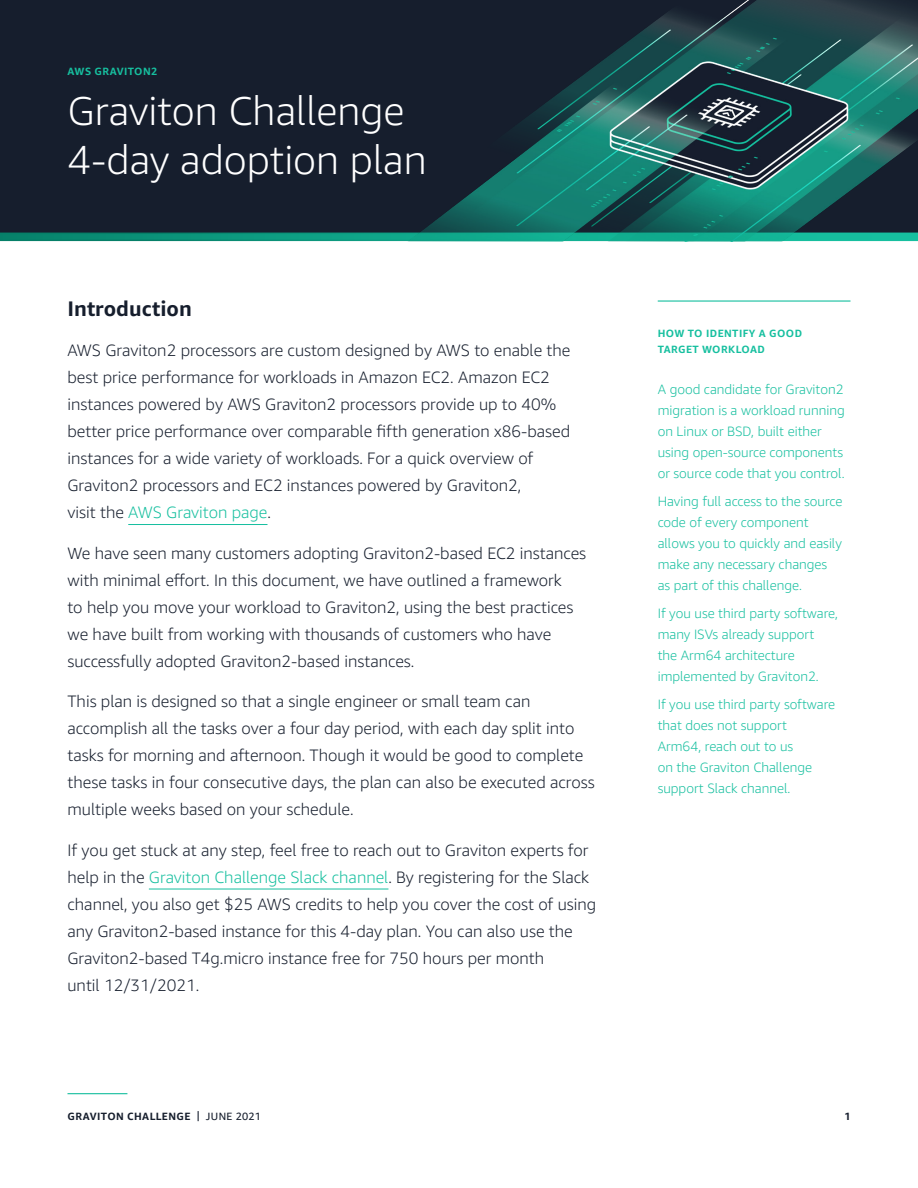
<style>
.page{position:relative;width:918px;height:1188px;background:#fff}
.page>*{position:absolute;margin:0;border:0;box-sizing:border-box;transform-origin:0 0}
.Headline{font:300 40.5px "Amazon Ember";color:#fff}
.Body_copy_14pt{font:700 21px "Amazon Ember";color:#161e2d}
.Body_copy_14pt-2{font:300 16.5px/27px "Amazon Ember";color:#161e2d}
.Sidebar_body_copy{font:300 13.5px/21px "Amazon Ember";color:#16bf9f}
.Label_header{font:700 10.5px/16.5px "Amazon Ember";letter-spacing:.04em;color:#16bf9f}
.t1{font:700 10.5px "Amazon Ember";letter-spacing:.04em;color:#161e2d}
.Headline-2{font:700 10.5px "Amazon Ember";letter-spacing:.04em;color:#16bf9f}
.s1{color:#16bf9f}
.s2{font-weight:400}
</style>
<div class="page">
<hr style="left:68px;top:1093px;width:59px;height:1px;background:#16bf9f">
<div style="left:0;top:0;width:918px;height:237px;background:#161e2d"></div>
<svg style="left:0;top:233px;width:311px;height:8px;background:#098d74"></svg>
<hr style="left:128px;top:524px;width:140px;height:1px;background:#16bf9f">
<hr style="left:149px;top:889px;width:239px;height:1px;background:#16bf9f">
<hr style="left:658px;top:300px;width:193px;height:2px;background:#16bf9f">
<img style="left:311px;top:0;width:607px;height:241px">
<p class="Headline-2" style="left:68px;top:65px;width:91px">AWS GRAVITON2</p>
<p class="Headline" style="left:68px;top:85px;width:338px">Graviton Challenge</p>
<p class="Headline" style="left:68px;top:135px;width:361px">4-day adoption plan</p>
<p class="Body_copy_14pt" style="left:68px;top:295px;width:126px">Introduction</p>
<p class="Body_copy_14pt-2" style="left:68px;top:337px;width:505px">AWS Graviton2 processors are custom designed by AWS to enable the best price performance for workloads in Amazon EC2. Amazon EC2 instances powered by AWS Graviton2 processors provide up to 40% better price performance over comparable fifth generation x86-based instances for a wide variety of workloads. For a quick overview of Graviton2 processors and EC2 instances powered by Graviton2,<br>visit the <span class="s1">AWS Graviton page</span>.</p>
<p class="Body_copy_14pt-2" style="left:68px;top:539px;width:520px">We have seen many customers adopting Graviton2-based EC2 instances with minimal effort. In this document, we have outlined a framework<br>to help you move your workload to Graviton2, using the best practices we have built from working with thousands of customers who have successfully adopted Graviton2-based instances.</p>
<p class="Body_copy_14pt-2" style="left:68px;top:688px;width:529px">This plan is designed so that a single engineer or small team can accomplish all the tasks over a four day period, with each day split into tasks for morning and afternoon. Though it would be good to complete these tasks in four consecutive days, the plan can also be executed across multiple weeks based on your schedule.</p>
<p class="Body_copy_14pt-2" style="left:68px;top:836px;width:530px">If you get stuck at any step, feel free to reach out to Graviton experts for help in the <span class="s1">Graviton Challenge Slack channel</span>. By registering for the Slack channel, you also get $25 AWS credits to help you cover the cost of using any Graviton2-based instance for this 4-day plan. You can also use the Graviton2-based T4g.micro instance free for 750 hours per month<br>until 12/31/2021.</p>
<p class="Label_header" style="left:658px;top:325px;width:146px">HOW TO IDENTIFY A GOOD<br>TARGET WORKLOAD</p>
<p class="Sidebar_body_copy" style="left:658px;top:379px;width:189px">A good candidate for Graviton2 migration is a workload running on Linux or BSD, built either using open-source components or source code that you control.</p>
<p class="Sidebar_body_copy" style="left:658px;top:491px;width:186px">Having full access to the source code of every component allows you to quickly and easily make any necessary changes as part of this challenge.</p>
<p class="Sidebar_body_copy" style="left:658px;top:603px;width:182px">If you use third party software, many ISVs already support<br>the Arm64 architecture implemented by Graviton2.</p>
<p class="Sidebar_body_copy" style="left:658px;top:693px;width:179px">If you use third party software that does not support<br>Arm64, reach out to us<br>on the Graviton Challenge support Slack channel.</p>
<p class="t1" style="left:68px;top:1110px;width:195px">GRAVITON CHALLENGE <span class="s2">| JUNE 2021</span></p>
<p class="t1" style="left:844px;top:1110px;width:8px">1</p>
</div>
